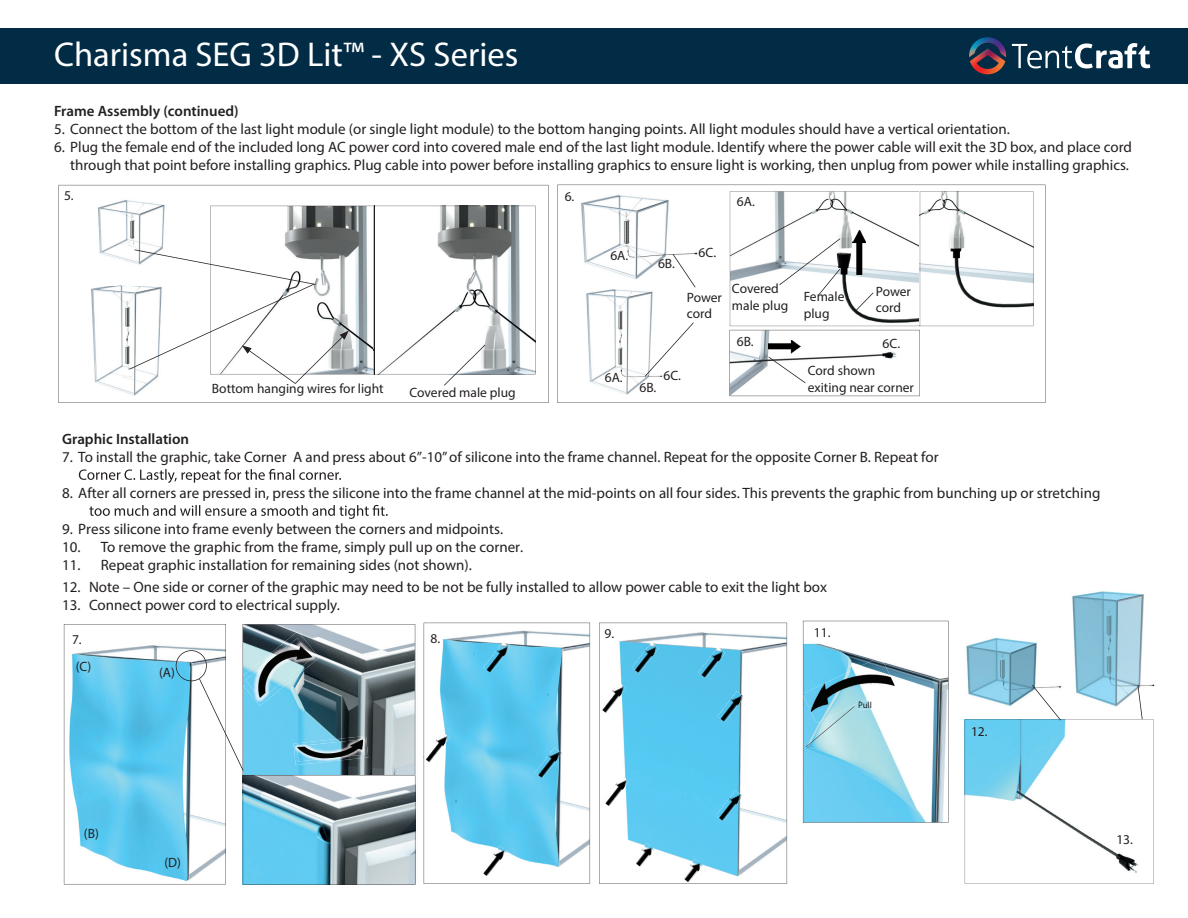
<style>
.page{position:relative;width:1188px;height:918px;background:#fff}
.page>*{position:absolute;margin:0;border:0;box-sizing:border-box;transform-origin:0 0}
.t1{font:34.5px "Myriad Pro";color:#fff}
.t2{font:15px/18px "Myriad Pro";color:#231f20;text-align:right}
.t3{font:600 15px "Myriad Pro";color:#231f20}
.t4{font:13.5px/16.2px "Myriad Pro";color:#231f20}
.t5{font:8.85px "Myriad Pro";color:#231f20}
</style>
<div class="page">
<svg style="left:79px;top:469px;width:262px;height:14px"></svg>
<svg style="left:89px;top:505px;width:299px;height:14px"></svg>
<img style="left:1072px;top:591px;width:83px;height:95px">
<img style="left:966px;top:637px;width:71px;height:48px">
<svg style="left:557px;top:185px;width:488px;height:218px"></svg>
<svg style="left:599px;top:623px;width:188px;height:261px"></svg>
<img style="left:698px;top:647px;width:27px;height:31px">
<img style="left:717px;top:691px;width:27px;height:31px">
<img style="left:602px;top:776px;width:27px;height:31px">
<svg style="left:423px;top:623px;width:167px;height:261px"></svg>
<img style="left:480px;top:846px;width:27px;height:28px">
<img style="left:681px;top:859px;width:22px;height:24px">
<img style="left:633px;top:843px;width:22px;height:24px">
<img style="left:716px;top:790px;width:27px;height:31px">
<img style="left:632px;top:642px;width:27px;height:31px">
<img style="left:600px;top:682px;width:26px;height:31px">
<svg style="left:64px;top:624px;width:351px;height:260px"></svg>
<img style="left:245px;top:638px;width:68px;height:61px">
<img style="left:293px;top:736px;width:75px;height:29px">
<img style="left:297px;top:739px;width:68px;height:23px">
<svg style="left:802px;top:621px;width:147px;height:202px"></svg>
<img style="left:571px;top:280px;width:124px;height:116px">
<svg style="left:58px;top:185px;width:491px;height:218px"></svg>
<svg style="left:965px;top:685px;width:189px;height:199px"></svg>
<svg style="left:129px;top:206px;width:407px;height:180px"></svg>
<svg style="left:673px;top:254px;width:23px;height:34px"></svg>
<svg style="left:645px;top:322px;width:49px;height:55px"></svg>
<svg style="left:730px;top:191px;width:303px;height:205px"></svg>
<div style="left:0;top:28px;width:1188px;height:56px;background:#022c45"></div>
<svg style="left:1012px;top:43px;width:138px;height:25px"></svg>
<svg style="left:969px;top:37px;width:37px;height:37px"></svg>
<h1 class="t1" style="left:54px;top:33px;width:466px">Charisma SEG 3D Lit™ - XS Series</h1>
<p class="t3" style="left:54px;top:103px;width:186px">Frame Assembly (continued)</p>
<p class="t2" style="left:54px;top:120px;width:957px">5. Connect the bottom of the last light module (or single light module) to the bottom hanging points. All light modules should have a vertical orientation.</p>
<p class="t2" style="left:54px;top:138px;width:1079px">6. Plug the female end of the included long AC power cord into covered male end of the last light module. Identify where the power cable will exit the 3D box, and place cord through that point before installing graphics. Plug cable into power before installing graphics to ensure light is working, then unplug from power while installing graphics.</p>
<p class="t4" style="left:64px;top:187px;width:11px">5.</p>
<p class="t4" style="left:212px;top:380px;width:173px">Bottom hanging wires for light</p>
<p class="t4" style="left:410px;top:384px;width:108px">Covered male plug</p>
<p class="t4" style="left:565px;top:188px;width:11px">6.</p>
<p class="t4" style="left:737px;top:193px;width:19px">6A.</p>
<p class="t4" style="left:610px;top:247px;width:19px">6A.</p>
<p class="t4" style="left:605px;top:369px;width:19px">6A.</p>
<p class="t4" style="left:658px;top:255px;width:18px">6B.</p>
<p class="t4" style="left:699px;top:244px;width:19px">6C.</p>
<p class="t4" style="left:732px;top:281px;width:58px">Covered male plug</p>
<p class="t4" style="left:687px;top:289px;width:37px">Power cord</p>
<p class="t4" style="left:876px;top:283px;width:37px">Power cord</p>
<p class="t4" style="left:737px;top:333px;width:18px">6B.</p>
<p class="t4" style="left:883px;top:335px;width:19px">6C.</p>
<p class="t4" style="left:804px;top:289px;width:42px">Female plug</p>
<p class="t4" style="left:663px;top:367px;width:19px">6C.</p>
<p class="t4" style="left:640px;top:379px;width:18px">6B.</p>
<p class="t4" style="left:808px;top:363px;width:108px">Cord shown exiting near corner</p>
<p class="t3" style="left:62px;top:430px;width:129px">Graphic Installation</p>
<p class="t2" style="left:62px;top:447px;width:878px">7. To install the graphic, take Corner A and press about 6”-10” of silicone into the frame channel. Repeat for the opposite Corner B. Repeat for</p>
<p class="t2" style="left:62px;top:483px;width:1040px">8. After all corners are pressed in, press the silicone into the frame channel at the mid-points on all four sides. This prevents the graphic from bunching up or stretching</p>
<p class="t2" style="left:62px;top:519px;width:443px">9. Press silicone into frame evenly between the corners and midpoints.</p>
<p class="t2" style="left:62px;top:537px;width:463px">10. To remove the graphic from the frame, simply pull up on the corner.</p>
<p class="t2" style="left:62px;top:555px;width:411px">11. Repeat graphic installation for remaining sides (not shown).</p>
<p class="t2" style="left:62px;top:578px;width:766px">12. Note – One side or corner of the graphic may need to be not be fully installed to allow power cable to exit the light box</p>
<p class="t2" style="left:62px;top:596px;width:279px">13. Connect power cord to electrical supply.</p>
<p class="t4" style="left:72px;top:631px;width:11px">7.</p>
<p class="t4" style="left:76px;top:659px;width:17px">(C)</p>
<p class="t4" style="left:84px;top:825px;width:16px">(B)</p>
<p class="t4" style="left:159px;top:664px;width:17px">(A)</p>
<p class="t4" style="left:164px;top:854px;width:18px">(D)</p>
<p class="t4" style="left:431px;top:630px;width:11px">8.</p>
<p class="t4" style="left:605px;top:625px;width:11px">9.</p>
<p class="t4" style="left:814px;top:624px;width:18px">11.</p>
<p class="t5" style="left:858px;top:699px;width:15px">Pull</p>
<p class="t4" style="left:971px;top:723px;width:18px">12.</p>
<p class="t4" style="left:1116px;top:831px;width:18px">13.</p>
</div>
